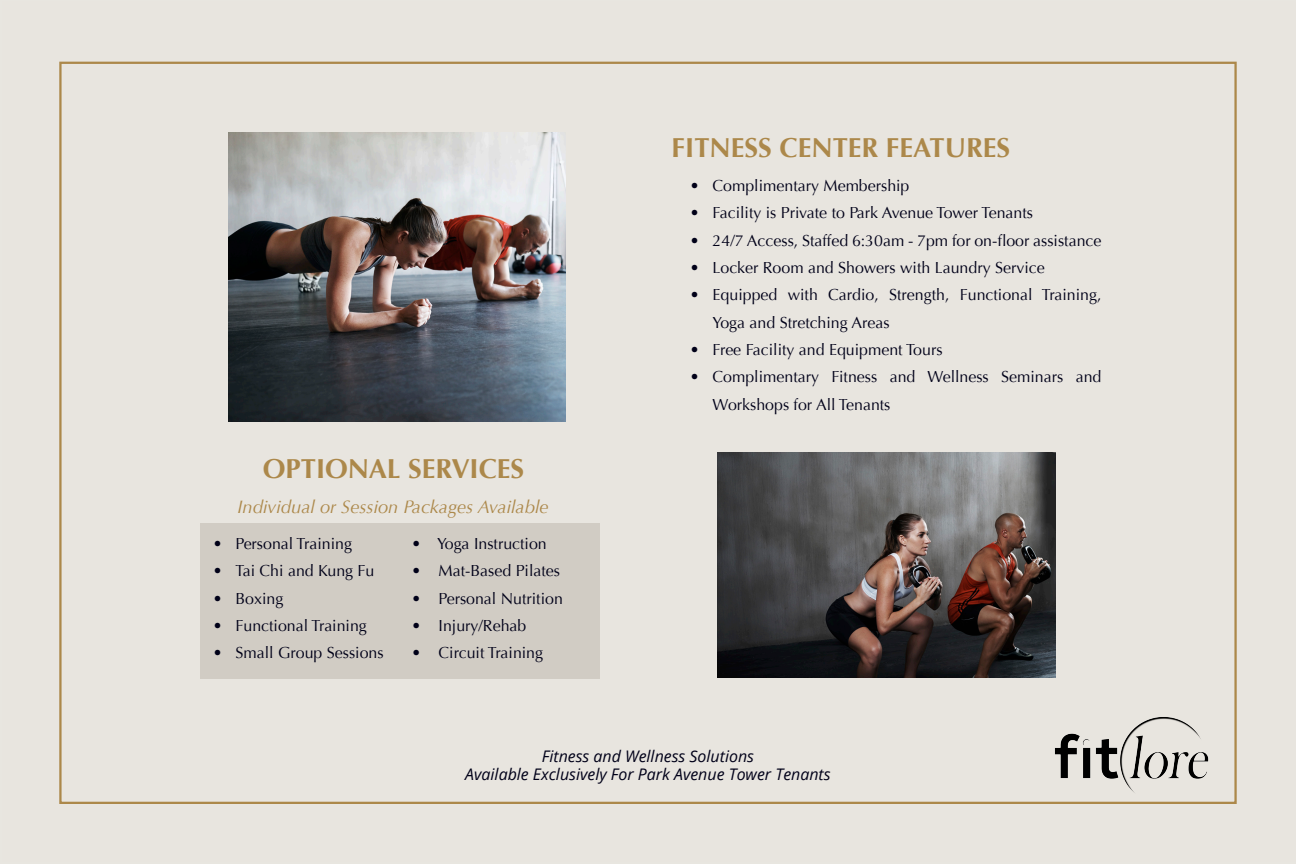
<style>
.page{position:relative;width:1296px;height:864px;background:#e8e5df}
.page>*{position:absolute;margin:0;border:0;box-sizing:border-box;transform-origin:0 0}
.t1{font:700 27.4px "Optima";color:#ac884a}
.t2{font:italic 18.2px "Optima";color:#ac884a}
.t3{font:16px/27.4px "Optima";color:#000018}
.t4{font:italic 16px "Open Sans";color:#000018}
</style>
<div class="page">
<img style="left:1053px;top:716px;width:157px;height:81px">
<img style="left:228px;top:132px;width:338px;height:290px">
<div style="left:201px;top:523px;width:399px;height:156px;background:#d1ccc4"></div>
<img style="left:718px;top:452px;width:337px;height:226px">
<p class="t1" style="left:263px;top:452px;width:263px">OPTIONAL SERVICES</p>
<p class="t2" style="left:238px;top:496px;width:313px">Individual or Session Packages Available</p>
<p class="t3" style="left:213px;top:530px;width:141px">• Personal Training</p>
<p class="t3" style="left:213px;top:558px;width:163px">• Tai Chi and Kung Fu</p>
<p class="t3" style="left:213px;top:585px;width:72px">• Boxing</p>
<p class="t3" style="left:213px;top:612px;width:156px">• Functional Training</p>
<p class="t3" style="left:213px;top:640px;width:172px">• Small Group Sessions</p>
<p class="t3" style="left:411px;top:530px;width:137px">• Yoga Instruction</p>
<p class="t3" style="left:411px;top:558px;width:150px">• Mat-Based Pilates</p>
<p class="t3" style="left:411px;top:585px;width:153px">• Personal Nutrition</p>
<p class="t3" style="left:411px;top:612px;width:117px">• Injury/Rehab</p>
<p class="t3" style="left:411px;top:640px;width:133px">• Circuit Training</p>
<p class="t1" style="left:672px;top:132px;width:340px">FITNESS CENTER FEATURES</p>
<p class="t3" style="left:690px;top:172px;width:221px">• Complimentary Membership</p>
<p class="t3" style="left:690px;top:199px;width:345px">• Facility is Private to Park Avenue Tower Tenants</p>
<p class="t3" style="left:690px;top:227px;width:413px">• 24/7 Access, Staffed 6:30am - 7pm for on-floor assistance</p>
<p class="t3" style="left:690px;top:254px;width:356px">• Locker Room and Showers with Laundry Service</p>
<p class="t3" style="left:713px;top:281px;width:390px;text-indent:-23px">• Equipped with Cardio, Strength, Functional Training,<br>Yoga and Stretching Areas</p>
<p class="t3" style="left:690px;top:336px;width:254px">• Free Facility and Equipment Tours</p>
<p class="t3" style="left:713px;top:363px;width:390px;text-indent:-23px">• Complimentary Fitness and Wellness Seminars and<br>Workshops for All Tenants</p>
<p class="t4" style="left:542px;top:745px;width:214px">Fitness and Wellness Solutions</p>
<p class="t4" style="left:465px;top:764px;width:367px">Available Exclusively For Park Avenue Tower Tenants</p>
</div>
